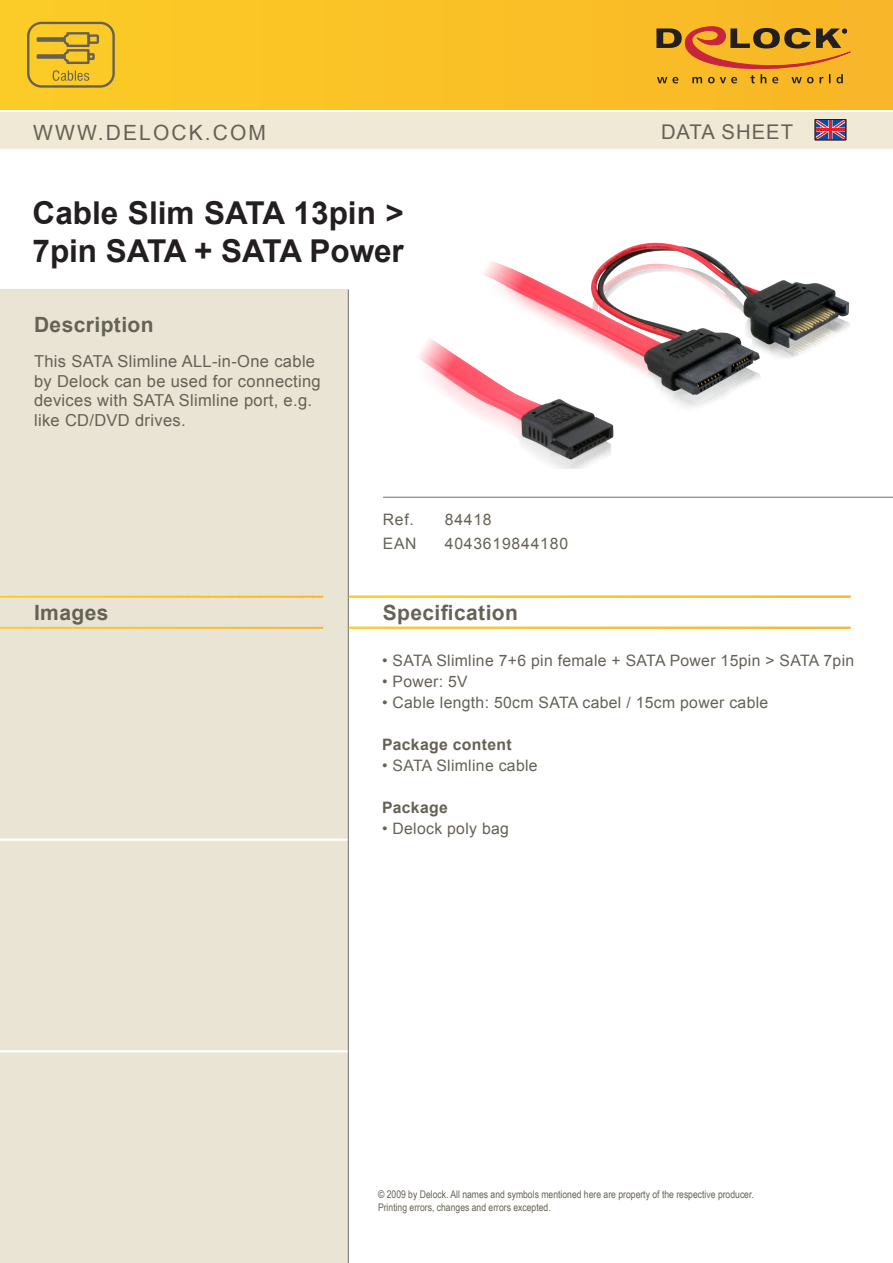
<style>
.page{position:relative;width:893px;height:1263px;background:#fff}
.page>*{position:absolute;margin:0;border:0;box-sizing:border-box;transform-origin:0 0}
.t1{font:700 31.5px/37.8px "Arial";color:#231f20}
._001{font:700 21px "Arial";letter-spacing:.02em;color:#656156}
.t2{font:21px "Arial";letter-spacing:.1em;color:#656156}
._001-2{font:700 21px "Arial";letter-spacing:.02em;color:#676255}
.t3{font:20.25px "Arial";letter-spacing:.05em;color:#656156}
._001-3{font:16.5px/19.5px "Arial";letter-spacing:.02em;color:#656156}
._003-02{font:15.75px "Arial";letter-spacing:.02em;color:#656156}
._003-02-2{font:700 15.75px "Arial";letter-spacing:.02em;color:#656156}
._003-02-3{font:15.75px "Arial";letter-spacing:.05em;color:#656156}
.t4{font:10.5px "Arial Narrow";color:#676255}
</style>
<div class="page">
<div style="left:0;top:290px;width:349px;height:973px;background:#e9e4d3"></div>
<svg style="left:0;top:596px;width:10px;height:33px"></svg>
<svg style="left:10px;top:596px;width:11px;height:33px"></svg>
<svg style="left:21px;top:596px;width:10px;height:33px"></svg>
<svg style="left:31px;top:596px;width:11px;height:33px"></svg>
<svg style="left:42px;top:596px;width:10px;height:33px"></svg>
<svg style="left:52px;top:596px;width:11px;height:33px"></svg>
<svg style="left:63px;top:596px;width:10px;height:33px"></svg>
<svg style="left:73px;top:596px;width:10px;height:33px"></svg>
<svg style="left:83px;top:596px;width:11px;height:33px"></svg>
<svg style="left:94px;top:596px;width:10px;height:33px"></svg>
<svg style="left:104px;top:596px;width:11px;height:33px"></svg>
<svg style="left:115px;top:596px;width:10px;height:33px"></svg>
<svg style="left:125px;top:596px;width:11px;height:33px"></svg>
<svg style="left:136px;top:596px;width:10px;height:33px"></svg>
<svg style="left:146px;top:596px;width:10px;height:33px"></svg>
<svg style="left:156px;top:596px;width:11px;height:33px"></svg>
<svg style="left:167px;top:596px;width:10px;height:33px"></svg>
<svg style="left:177px;top:596px;width:11px;height:33px"></svg>
<svg style="left:188px;top:596px;width:10px;height:33px"></svg>
<svg style="left:198px;top:596px;width:10px;height:33px"></svg>
<svg style="left:208px;top:596px;width:11px;height:33px"></svg>
<svg style="left:219px;top:596px;width:10px;height:33px"></svg>
<svg style="left:229px;top:596px;width:11px;height:33px"></svg>
<svg style="left:240px;top:596px;width:10px;height:33px"></svg>
<svg style="left:250px;top:596px;width:11px;height:33px"></svg>
<svg style="left:261px;top:596px;width:10px;height:33px"></svg>
<svg style="left:271px;top:596px;width:10px;height:33px"></svg>
<svg style="left:281px;top:596px;width:11px;height:33px"></svg>
<svg style="left:292px;top:596px;width:10px;height:33px"></svg>
<svg style="left:302px;top:596px;width:11px;height:33px"></svg>
<svg style="left:313px;top:596px;width:10px;height:33px"></svg>
<hr style="left:323px;top:596px;width:1px;height:33px;background:#f8b52c">
<div style="left:0;top:0;width:893px;height:109px;background:#fac226"></div>
<div style="left:0;top:113px;width:893px;height:36px;background:#efe9d5"></div>
<svg style="left:656px;top:26px;width:195px;height:57px"></svg>
<svg style="left:817px;top:121px;width:27px;height:17px"></svg>
<hr style="left:829px;top:120px;width:3px;height:20px;background:#ee1d23">
<hr style="left:815px;top:128px;width:31px;height:3px;background:#ee1d23">
<div style="left:815px;top:119px;width:31px;height:21px;border:1px solid #231f20"></div>
<hr style="left:383px;top:497px;width:510px;height:1px;background:#70726e">
<hr style="left:0;top:838px;width:349px;height:3px;background:#fff">
<hr style="left:0;top:1050px;width:349px;height:2px;background:#fff">
<hr style="left:348px;top:290px;width:1px;height:973px;background:#70726e">
<svg style="left:27px;top:22px;width:88px;height:66px"></svg>
<svg style="left:349px;top:596px;width:501px;height:33px"></svg>
<img style="left:418px;top:242px;width:432px;height:227px">
<p class="t2" style="left:33px;top:118px;width:234px">WWW.DELOCK.COM</p>
<p class="t3" style="left:661px;top:119px;width:134px">DATA SHEET</p>
<p class="t1" style="left:33px;top:195px;width:373px">Cable Slim SATA 13pin &gt;<br>7pin SATA + SATA Power</p>
<p class="_001" style="left:34px;top:311px;width:121px">Description</p>
<p class="_001-3" style="left:34px;top:352px;width:288px">This SATA Slimline ALL-in-One cable by Delock can be used for connecting devices with SATA Slimline port, e.g. like CD/DVD drives.</p>
<p class="_001" style="left:34px;top:599px;width:76px">Images</p>
<p class="_003-02" style="left:383px;top:509px;width:33px">Ref.</p>
<p class="_003-02" style="left:383px;top:533px;width:35px">EAN</p>
<p class="_003-02" style="left:445px;top:509px;width:48px">84418</p>
<p class="_003-02-3" style="left:445px;top:533px;width:125px">4043619844180</p>
<p class="_001-2" style="left:383px;top:599px;width:137px">Specification</p>
<p class="_003-02" style="left:382px;top:650px;width:474px">• SATA Slimline 7+6 pin female + SATA Power 15pin &gt; SATA 7pin</p>
<p class="_003-02" style="left:382px;top:671px;width:87px">• Power: 5V</p>
<p class="_003-02" style="left:382px;top:692px;width:388px">• Cable length: 50cm SATA cabel / 15cm power cable</p>
<p class="_003-02-2" style="left:382px;top:734px;width:131px">Package content</p>
<p class="_003-02" style="left:382px;top:755px;width:157px">• SATA Slimline cable</p>
<p class="_003-02-2" style="left:382px;top:797px;width:67px">Package</p>
<p class="_003-02" style="left:382px;top:818px;width:128px">• Delock poly bag</p>
<p class="t4" style="left:378px;top:1186px;width:377px">© 2009 by Delock. All names and symbols mentioned here are property of the respective producer.</p>
<p class="t4" style="left:378px;top:1200px;width:174px">Printing errors, changes and errors excepted.</p>
</div>
